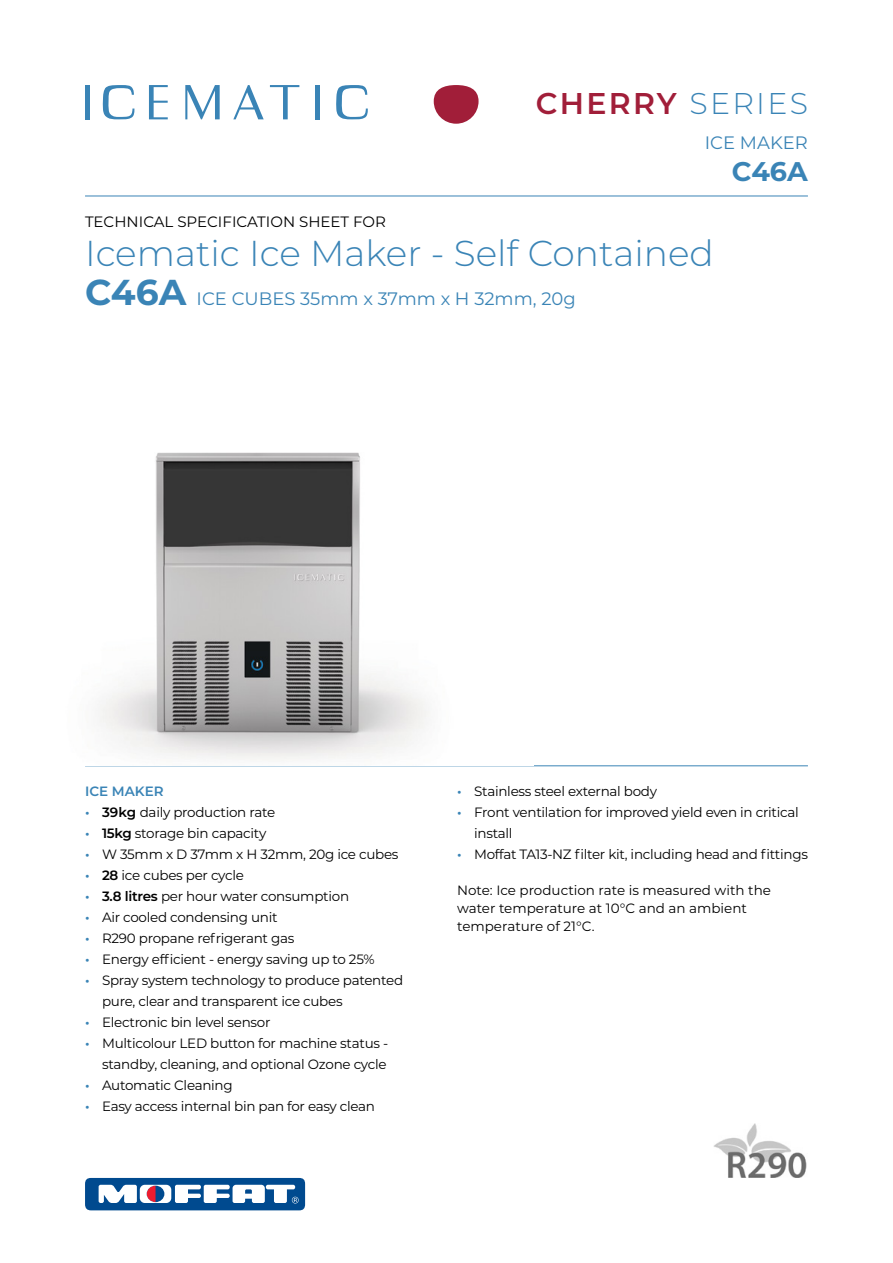
<style>
.page{position:relative;width:893px;height:1263px;background:#fff}
.page>*{position:absolute;margin:0;border:0;box-sizing:border-box;transform-origin:0 0}
.t1{font:300 36px "Montserrat";color:#3a84b6}
.t2{font:600 30px "Montserrat";letter-spacing:.075em;color:#a11e39}
.t3{font:700 27px "Montserrat";color:#3a84b6}
.t4{font:18px "Montserrat";color:#3a84b6}
.t5{font:15px "Montserrat";color:#000}
.t6{font:13.5px/21px "Montserrat";letter-spacing:-.02em;color:#000}
.t7{font:13.5px/18px "Montserrat";color:#000}
.t8{font:600 13.5px "Montserrat";color:#3a84b6}
.s1{font-weight:300;color:#3a84b6}
.s2{font-weight:700;font-size:36px}
.s3{font-weight:600;color:#3a84b6}
.s4{font-weight:600}
</style>
<div class="page">
<svg style="left:85px;top:1178px;width:220px;height:32px"></svg>
<hr style="left:85px;top:765px;width:723px;height:1px;background:#3a84b6">
<img style="left:713px;top:1124px;width:94px;height:54px">
<hr style="left:85px;top:196px;width:723px;height:1px;background:#3a84b6">
<svg style="left:103px;top:85px;width:31px;height:34px"></svg>
<svg style="left:336px;top:85px;width:32px;height:34px"></svg>
<div style="left:85px;top:85px;width:5px;height:34px;background:#3a84b6"></div>
<div style="left:315px;top:85px;width:5px;height:34px;background:#3a84b6"></div>
<svg style="left:149px;top:85px;width:19px;height:34px"></svg>
<svg style="left:185px;top:85px;width:35px;height:34px"></svg>
<svg style="left:233px;top:85px;width:31px;height:34px"></svg>
<svg style="left:270px;top:85px;width:29px;height:34px"></svg>
<svg style="left:434px;top:85px;width:45px;height:39px"></svg>
<img style="left:100px;top:452px;width:330px;height:309px">
<p class="t2" style="left:536px;top:82px;width:274px">CHERRY <span class="s1">SERIES</span></p>
<p class="t4" style="left:705px;top:130px;width:105px">ICE MAKER</p>
<p class="t5" style="left:85px;top:211px;width:302px">TECHNICAL SPECIFICATION SHEET FOR</p>
<p class="t1" style="left:85px;top:229px;width:630px">Icematic Ice Maker - Self Contained</p>
<p class="t4" style="left:85px;top:286px;width:492px"><span class="s2">C46A</span> ICE CUBES 35mm x 37mm x H 32mm, 20g</p>
<p class="t3" style="left:732px;top:152px;width:78px">C46A</p>
<p class="t8" style="left:85px;top:781px;width:80px">ICE MAKER</p>
<p class="t6" style="left:85px;top:801px;width:192px"><span class="s3">•</span> <span class="s4">39kg</span> daily production rate</p>
<p class="t6" style="left:85px;top:822px;width:183px"><span class="s3">•</span> <span class="s4">15kg</span> storage bin capacity</p>
<p class="t6" style="left:85px;top:843px;width:315px"><span class="s3">•</span> W 35mm x D 37mm x H 32mm, 20g ice cubes</p>
<p class="t6" style="left:85px;top:864px;width:160px"><span class="s3">•</span> <span class="s4">28</span> ice cubes per cycle</p>
<p class="t6" style="left:85px;top:885px;width:266px"><span class="s3">•</span> <span class="s4">3.8 litres</span> per hour water consumption</p>
<p class="t6" style="left:85px;top:906px;width:194px"><span class="s3">•</span> Air cooled condensing unit</p>
<p class="t6" style="left:85px;top:927px;width:211px"><span class="s3">•</span> R290 propane refrigerant gas</p>
<p class="t6" style="left:85px;top:948px;width:291px"><span class="s3">•</span> Energy efficient - energy saving up to 25%</p>
<p class="t6" style="left:102px;top:969px;width:303px;text-indent:-17px"><span class="s3">•</span> Spray system technology to produce patented pure, clear and transparent ice cubes</p>
<p class="t6" style="left:85px;top:1011px;width:187px"><span class="s3">•</span> Electronic bin level sensor</p>
<p class="t6" style="left:85px;top:1032px;width:305px;text-align:right"><span class="s3">•</span> Multicolour LED button for machine status - standby, cleaning, and optional Ozone cycle</p>
<p class="t6" style="left:85px;top:1074px;width:149px"><span class="s3">•</span> Automatic Cleaning</p>
<p class="t6" style="left:85px;top:1095px;width:291px"><span class="s3">•</span> Easy access internal bin pan for easy clean</p>
<p class="t6" style="left:457px;top:780px;width:201px"><span class="s3">•</span> Stainless steel external body</p>
<p class="t6" style="left:474px;top:801px;width:326px;text-indent:-17px"><span class="s3">•</span> Front ventilation for improved yield even in critical install</p>
<p class="t6" style="left:457px;top:843px;width:352px"><span class="s3">•</span> Moffat TA13-NZ filter kit, including head and fittings</p>
<p class="t7" style="left:457px;top:880px;width:315px">Note: Ice production rate is measured with the water temperature at 10°C and an ambient temperature of 21°C.</p>
</div>
